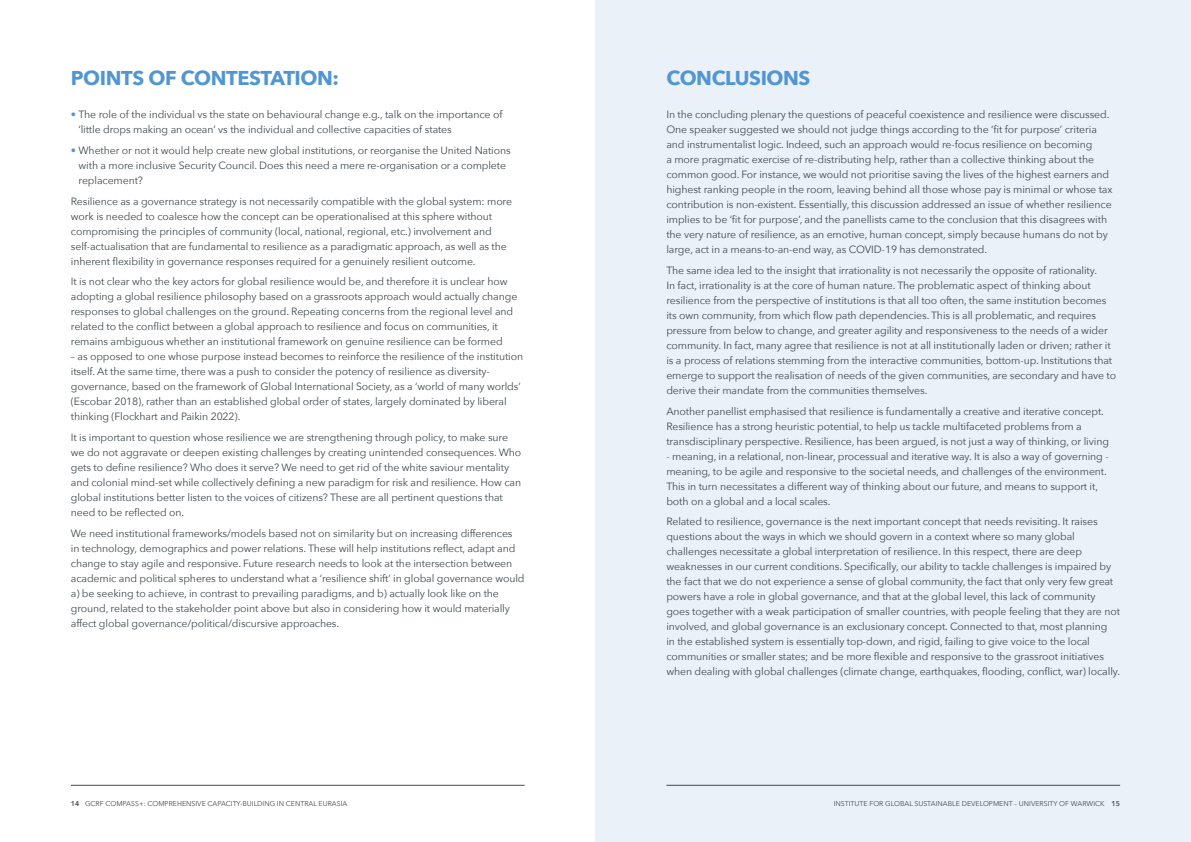
<style>
.page{position:relative;width:1191px;height:842px;background:#fff}
.page>*{position:absolute;margin:0;border:0;box-sizing:border-box;transform-origin:0 0}
.TITLE_20_26{font:700 20px "Avenir Next";letter-spacing:-.02em;color:#5296d1}
.BODY_COPY_10_5_14{font:10.5px/15px "Avenir Next";letter-spacing:-.01em;color:#41494e}
.t1{font:7px "Avenir Next";color:#41494e}
.s1{font-weight:700;color:#5296d1}
.s2{font-weight:600}
</style>
<div class="page">
<div style="left:595px;top:0;width:596px;height:842px;background:#ebf1f9"></div>
<hr style="left:71px;top:785px;width:453px;height:1px;background:#41494e">
<hr style="left:666px;top:785px;width:454px;height:1px;background:#41494e">
<p class="TITLE_20_26" style="left:71px;top:61px;width:270px">POINTS OF CONTESTATION:</p>
<p class="BODY_COPY_10_5_14" style="left:79px;top:107px;width:425px;text-indent:-8px"><span class="s1">•</span> The role of the individual vs the state on behavioural change e.g., talk on the importance of ‘little drops making an ocean’ vs the individual and collective capacities of states</p>
<p class="BODY_COPY_10_5_14" style="left:79px;top:142px;width:434px;text-indent:-8px"><span class="s1">•</span> Whether or not it would help create new global institutions, or reorganise the United Nations with a more inclusive Security Council. Does this need a mere re-organisation or a complete replacement?</p>
<p class="BODY_COPY_10_5_14" style="left:71px;top:193px;width:443px">Resilience as a governance strategy is not necessarily compatible with the global system: more work is needed to coalesce how the concept can be operationalised at this sphere without compromising the principles of community (local, national, regional, etc.) involvement and self-actualisation that are fundamental to resilience as a paradigmatic approach, as well as the inherent flexibility in governance responses required for a genuinely resilient outcome.</p>
<p class="BODY_COPY_10_5_14" style="left:71px;top:274px;width:448px">It is not clear who the key actors for global resilience would be, and therefore it is unclear how adopting a global resilience philosophy based on a grassroots approach would actually change responses to global challenges on the ground. Repeating concerns from the regional level and related to the conflict between a global approach to resilience and focus on communities, it remains ambiguous whether an institutional framework on genuine resilience can be formed</p>
<p class="BODY_COPY_10_5_14" style="left:71px;top:349px;width:454px">– as opposed to one whose purpose instead becomes to reinforce the resilience of the institution itself. At the same time, there was a push to consider the potency of resilience as diversity&shy;governance, based on the framework of Global International Society, as a ‘world of many worlds’ (Escobar 2018), rather than an established global order of states, largely dominated by liberal thinking (Flockhart and Paikin 2022).</p>
<p class="BODY_COPY_10_5_14" style="left:71px;top:429px;width:452px">It is important to question whose resilience we are strengthening through policy, to make sure we do not aggravate or deepen existing challenges by creating unintended consequences. Who gets to define resilience? Who does it serve? We need to get rid of the white saviour mentality and colonial mind-set while collectively defining a new paradigm for risk and resilience. How can global institutions better listen to the voices of citizens? These are all pertinent questions that need to be reflected on.</p>
<p class="BODY_COPY_10_5_14" style="left:71px;top:525px;width:455px">We need institutional frameworks/models based not on similarity but on increasing differences<br>in technology, demographics and power relations. These will help institutions reflect, adapt and change to stay agile and responsive. Future research needs to look at the intersection between academic and political spheres to understand what a ‘resilience shift’ in global governance would a) be seeking to achieve, in contrast to prevailing paradigms, and b) actually look like on the ground, related to the stakeholder point above but also in considering how it would materially affect global governance/political/discursive approaches.</p>
<p class="TITLE_20_26" style="left:666px;top:61px;width:146px">CONCLUSIONS</p>
<p class="BODY_COPY_10_5_14" style="left:666px;top:107px;width:447px">In the concluding plenary the questions of peaceful coexistence and resilience were discussed.<br>One speaker suggested we should not judge things according to the ‘fit for purpose’ criteria and instrumentalist logic. Indeed, such an approach would re-focus resilience on becoming<br>a more pragmatic exercise of re-distributing help, rather than a collective thinking about the common good. For instance, we would not prioritise saving the lives of the highest earners and highest ranking people in the room, leaving behind all those whose pay is minimal or whose tax contribution is non-existent. Essentially, this discussion addressed an issue of whether resilience implies to be ‘fit for purpose’, and the panellists came to the conclusion that this disagrees with the very nature of resilience, as an emotive, human concept, simply because humans do not by large, act in a means-to-an-end way, as COVID-19 has demonstrated.</p>
<p class="BODY_COPY_10_5_14" style="left:666px;top:262px;width:451px">The same idea led to the insight that irrationality is not necessarily the opposite of rationality.<br>In fact, irrationality is at the core of human nature. The problematic aspect of thinking about resilience from the perspective of institutions is that all too often, the same institution becomes its own community, from which flow path dependencies. This is all problematic, and requires pressure from below to change, and greater agility and responsiveness to the needs of a wider community. In fact, many agree that resilience is not at all institutionally laden or driven; rather it is a process of relations stemming from the interactive communities, bottom-up. Institutions that emerge to support the realisation of needs of the given communities, are secondary and have to derive their mandate from the communities themselves.</p>
<p class="BODY_COPY_10_5_14" style="left:666px;top:403px;width:444px">Another panellist emphasised that resilience is fundamentally a creative and iterative concept.<br>Resilience has a strong heuristic potential, to help us tackle multifaceted problems from a transdisciplinary perspective. Resilience, has been argued, is not just a way of thinking, or living</p>
<p class="BODY_COPY_10_5_14" style="left:666px;top:448px;width:444px">- meaning, in a relational, non-linear, processual and iterative way. It is also a way of governing - meaning, to be agile and responsive to the societal needs, and challenges of the environment.<br>This in turn necessitates a different way of thinking about our future, and means to support it, both on a global and a local scales.</p>
<p class="BODY_COPY_10_5_14" style="left:666px;top:514px;width:455px">Related to resilience, governance is the next important concept that needs revisiting. It raises questions about the ways in which we should govern in a context where so many global challenges necessitate a global interpretation of resilience. In this respect, there are deep weaknesses in our current conditions. Specifically, our ability to tackle challenges is impaired by the fact that we do not experience a sense of global community, the fact that only very few great powers have a role in global governance, and that at the global level, this lack of community goes together with a weak participation of smaller countries, with people feeling that they are not involved, and global governance is an exclusionary concept. Connected to that, most planning<br>in the established system is essentially top-down, and rigid, failing to give voice to the local communities or smaller states; and be more flexible and responsive to the grassroot initiatives when dealing with global challenges (climate change, earthquakes, flooding, conflict, war) locally.</p>
<p class="t1" style="left:71px;top:798px;width:278px"><span class="s2">14</span> GCRF COMPASS+: COMPREHENSIVE CAPACITY-BUILDING IN CENTRAL EURASIA</p>
<p class="t1" style="left:833px;top:798px;width:288px">INSTITUTE FOR GLOBAL SUSTAINABLE DEVELOPMENT – UNIVERSITY OF WARWICK <span class="s2">15</span></p>
</div>
